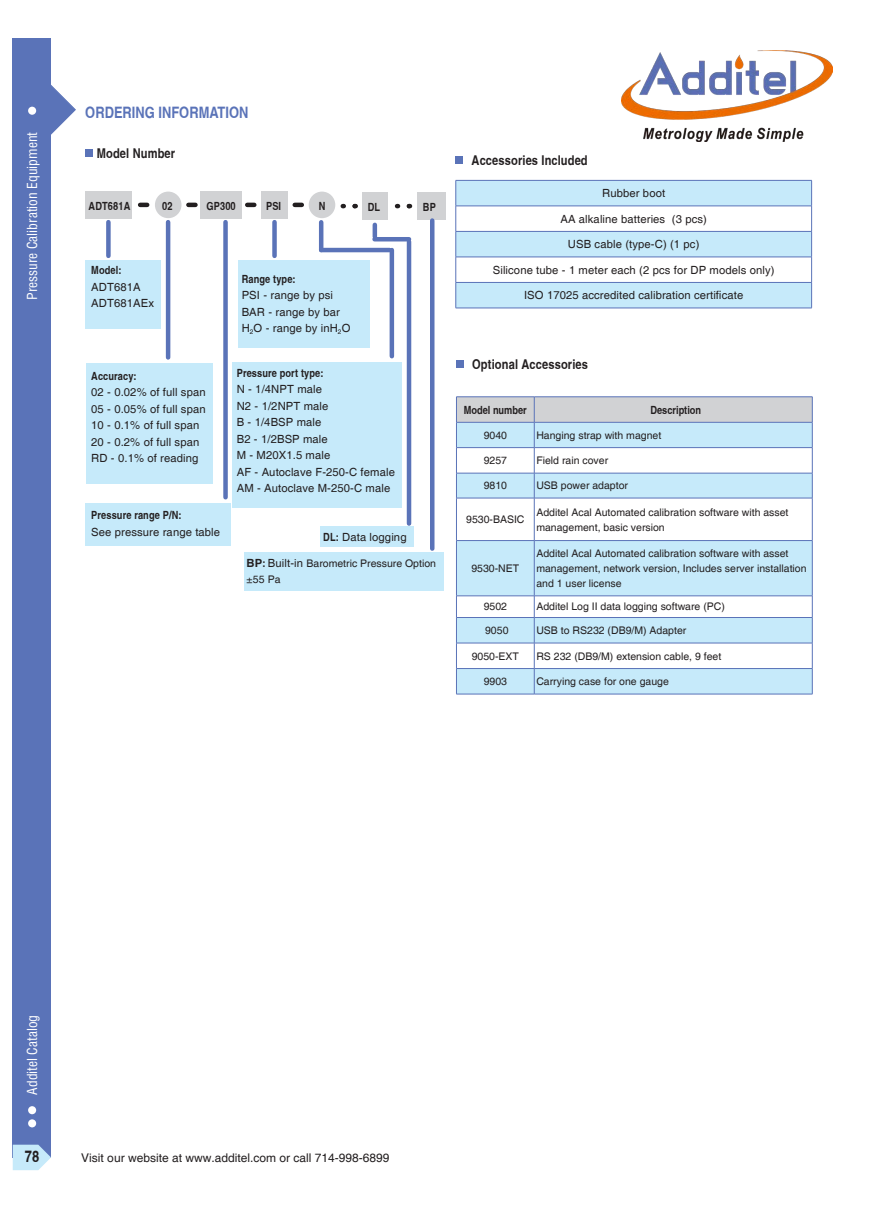
<style>
.page{position:relative;width:893px;height:1212px;background:#fff}
.page>*{position:absolute;margin:0;border:0;box-sizing:border-box;transform-origin:0 0}
.t1{font:700 condensed 15.75px "Helvetica";color:#5a73b8}
.t2{font:700 condensed 15.75px "Helvetica";color:#231f20}
.t3{font:700 condensed 13.5px "Helvetica";letter-spacing:.01em;color:#231f20}
.t4{font:condensed 13.5px "Helvetica";color:#fff}
.t5{font:12px "Helvetica";color:#231f20}
.t6{font:11.25px "Helvetica";letter-spacing:.01em;color:#231f20}
.t7{font:700 condensed 11.25px "Helvetica";letter-spacing:.01em;color:#231f20}
.t8{font:10.5px/15px "Helvetica";color:#231f20}
.s1{font-weight:700;font-stretch:condensed}
.s2{font-weight:700;font-size:11.25px}
.s3{font-weight:700;font-stretch:condensed;font-size:11.25px}
.s4{font-size:11.25px}
</style>
<div class="page">
<div style="left:13px;top:38px;width:38px;height:1119px;background:#5a73b8"></div>
<svg style="left:51px;top:85px;width:25px;height:50px"></svg>
<div style="left:28px;top:107px;width:8px;height:8px;background:#fff;border-radius:50%"></div>
<div style="left:28px;top:1119px;width:8px;height:8px;background:#fff;border-radius:50%"></div>
<div style="left:28px;top:1106px;width:8px;height:8px;background:#fff;border-radius:50%"></div>
<svg style="left:13px;top:1145px;width:38px;height:25px"></svg>
<img style="left:621px;top:51px;width:211px;height:90px">
<div style="left:456px;top:361px;width:7px;height:7px;background:#5a73b8"></div>
<div style="left:86px;top:260px;width:75px;height:69px;background:#c6eafa"></div>
<div style="left:86px;top:364px;width:127px;height:120px;background:#c6eafa"></div>
<div style="left:238px;top:260px;width:132px;height:88px;background:#c6eafa"></div>
<div style="left:232px;top:362px;width:170px;height:145px;background:#c6eafa"></div>
<div style="left:86px;top:503px;width:145px;height:43px;background:#c6eafa"></div>
<div style="left:85px;top:149px;width:7px;height:8px;background:#5a73b8"></div>
<div style="left:86px;top:191px;width:46px;height:27px;background:#d1d2d4"></div>
<div style="left:201px;top:191px;width:41px;height:27px;background:#d1d2d4"></div>
<div style="left:261px;top:191px;width:27px;height:27px;background:#d1d2d4"></div>
<div style="left:155px;top:192px;width:26px;height:26px;background:#d1d2d4;border-radius:50%"></div>
<div style="left:309px;top:192px;width:26px;height:26px;background:#d1d2d4;border-radius:50%"></div>
<div style="left:106px;top:222px;width:5px;height:34px;background:#5a73b8"></div>
<hr style="left:166px;top:222px;width:4px;height:135px;background:#5a73b8">
<div style="left:223px;top:222px;width:5px;height:275px;background:#5a73b8"></div>
<hr style="left:390px;top:250px;width:4px;height:106px;background:#5a73b8">
<div style="left:272px;top:222px;width:5px;height:34px;background:#5a73b8"></div>
<hr style="left:321px;top:248px;width:69px;height:4px;background:#5a73b8">
<hr style="left:319px;top:222px;width:4px;height:28px;background:#5a73b8">
<svg style="left:295px;top:203px;width:7px;height:4px"></svg>
<svg style="left:247px;top:203px;width:7px;height:4px"></svg>
<svg style="left:188px;top:203px;width:7px;height:4px"></svg>
<svg style="left:140px;top:203px;width:7px;height:4px"></svg>
<svg style="left:457px;top:499px;width:355px;height:97px;fill:#c6eafa"></svg>
<hr style="left:456px;top:396px;width:78px;height:1px;background:#5a73b8">
<hr style="left:534px;top:396px;width:278px;height:1px;background:#5a73b8">
<svg style="left:456px;top:397px;width:357px;height:101px"></svg>
<hr style="left:456px;top:498px;width:78px;height:1px;background:#5a73b8">
<hr style="left:456px;top:498px;width:1px;height:42px;background:#5a73b8">
<hr style="left:534px;top:498px;width:278px;height:1px;background:#5a73b8">
<hr style="left:534px;top:498px;width:1px;height:42px;background:#5a73b8">
<hr style="left:812px;top:498px;width:1px;height:42px;background:#5a73b8">
<hr style="left:456px;top:540px;width:78px;height:1px;background:#5a73b8">
<hr style="left:456px;top:541px;width:1px;height:55px;background:#5a73b8">
<hr style="left:534px;top:540px;width:278px;height:1px;background:#5a73b8">
<hr style="left:534px;top:541px;width:1px;height:55px;background:#5a73b8">
<hr style="left:812px;top:541px;width:1px;height:55px;background:#5a73b8">
<svg style="left:456px;top:596px;width:357px;height:98px"></svg>
<hr style="left:456px;top:694px;width:78px;height:1px;background:#5a73b8">
<hr style="left:534px;top:694px;width:278px;height:1px;background:#5a73b8">
<div style="left:456px;top:156px;width:7px;height:7px;background:#5a73b8"></div>
<svg style="left:456px;top:181px;width:355px;height:127px;fill:#c6eafa"></svg>
<hr style="left:456px;top:180px;width:356px;height:1px;background:#5a73b8">
<hr style="left:456px;top:206px;width:356px;height:1px;background:#5a73b8">
<hr style="left:456px;top:231px;width:356px;height:1px;background:#5a73b8">
<hr style="left:456px;top:257px;width:356px;height:1px;background:#5a73b8">
<hr style="left:456px;top:282px;width:356px;height:1px;background:#5a73b8">
<svg style="left:455px;top:181px;width:1px;height:127px"></svg>
<svg style="left:811px;top:181px;width:1px;height:127px"></svg>
<hr style="left:456px;top:308px;width:356px;height:1px;background:#5a73b8">
<div style="left:362px;top:193px;width:25px;height:27px;background:#d1d2d4"></div>
<div style="left:417px;top:193px;width:29px;height:27px;background:#d1d2d4"></div>
<svg style="left:343px;top:204px;width:13px;height:4px"></svg>
<svg style="left:397px;top:204px;width:13px;height:4px"></svg>
<hr style="left:373px;top:225px;width:4px;height:12px;background:#5a73b8">
<hr style="left:375px;top:237px;width:34px;height:4px;background:#5a73b8">
<hr style="left:407px;top:242px;width:4px;height:281px;background:#5a73b8">
<div style="left:320px;top:527px;width:93px;height:20px;background:#c6eafa"></div>
<hr style="left:430px;top:220px;width:4px;height:329px;background:#5a73b8">
<div style="left:244px;top:552px;width:199px;height:39px;background:#c6eafa"></div>
<p class="t4" style="left:24px;top:300px;width:169px;rotate:-90deg">Pressure Calibration Equipment</p>
<p class="t1" style="left:85px;top:103px;width:165px">ORDERING INFORMATION</p>
<p class="t3" style="left:97px;top:145px;width:80px">Model Number</p>
<p class="t7" style="left:162px;top:199px;width:12px">02</p>
<p class="t7" style="left:207px;top:199px;width:31px">GP300</p>
<p class="t7" style="left:266px;top:199px;width:17px">PSI</p>
<p class="t7" style="left:319px;top:199px;width:8px">N</p>
<p class="t7" style="left:89px;top:199px;width:43px">ADT681A</p>
<p class="t7" style="left:368px;top:200px;width:14px">DL</p>
<p class="t7" style="left:423px;top:200px;width:14px">BP</p>
<p class="t7" style="left:91px;top:264px;width:32px">Model:</p>
<p class="t6" style="left:91px;top:280px;width:51px">ADT681A</p>
<p class="t6" style="left:91px;top:297px;width:64px">ADT681AEx</p>
<p class="t7" style="left:91px;top:369px;width:47px">Accuracy:</p>
<p class="t6" style="left:91px;top:386px;width:116px">02 - 0.02% of full span</p>
<p class="t6" style="left:91px;top:402px;width:116px">05 - 0.05% of full span</p>
<p class="t6" style="left:91px;top:419px;width:110px">10 - 0.1% of full span</p>
<p class="t6" style="left:91px;top:435px;width:110px">20 - 0.2% of full span</p>
<p class="t6" style="left:91px;top:452px;width:109px">RD - 0.1% of reading</p>
<p class="t7" style="left:91px;top:508px;width:92px">Pressure range P/N:</p>
<p class="t6" style="left:91px;top:525px;width:130px">See pressure range table</p>
<p class="t7" style="left:242px;top:272px;width:56px">Range type:</p>
<p class="t6" style="left:242px;top:289px;width:93px">PSI - range by psi</p>
<p class="t6" style="left:242px;top:305px;width:100px">BAR - range by bar</p>
<p class="t6" style="left:242px;top:322px;width:110px">H<sub>2</sub>O - range by inH<sub>2</sub>O</p>
<p class="t7" style="left:237px;top:366px;width:88px">Pressure port type:</p>
<p class="t6" style="left:237px;top:382px;width:87px">N - 1/4NPT male</p>
<p class="t6" style="left:237px;top:399px;width:93px">N2 - 1/2NPT male</p>
<p class="t6" style="left:237px;top:416px;width:86px">B - 1/4BSP male</p>
<p class="t6" style="left:237px;top:432px;width:93px">B2 - 1/2BSP male</p>
<p class="t6" style="left:237px;top:449px;width:95px">M - M20X1.5 male</p>
<p class="t6" style="left:237px;top:465px;width:160px">AF - Autoclave F-250-C female</p>
<p class="t6" style="left:237px;top:482px;width:155px">AM - Autoclave M-250-C male</p>
<p class="t6" style="left:323px;top:530px;width:85px"><span class="s1">DL:</span> Data logging</p>
<p class="t8" style="left:247px;top:556px;width:191px"><span class="s2">BP</span><span class="s3">:</span> <span class="s4">Built-in</span> Barometric Pressure Option</p>
<p class="t8" style="left:247px;top:572px;width:36px">±55 Pa</p>
<p class="t3" style="left:471px;top:152px;width:118px">Accessories Included</p>
<p class="t6" style="left:602px;top:187px;width:65px">Rubber boot</p>
<p class="t6" style="left:560px;top:212px;width:148px">AA alkaline batteries (3 pcs)</p>
<p class="t6" style="left:568px;top:238px;width:133px">USB cable (type-C) (1 pc)</p>
<p class="t6" style="left:493px;top:263px;width:283px">Silicone tube - 1 meter each (2 pcs for DP models only)</p>
<p class="t6" style="left:524px;top:289px;width:221px">ISO 17025 accredited calibration certificate</p>
<p class="t3" style="left:472px;top:356px;width:117px">Optional Accessories</p>
<p class="t7" style="left:464px;top:403px;width:64px">Model number</p>
<p class="t7" style="left:650px;top:403px;width:52px">Description</p>
<p class="t8" style="left:484px;top:428px;width:25px">9040</p>
<p class="t8" style="left:536px;top:428px;width:126px">Hanging strap with magnet</p>
<p class="t8" style="left:484px;top:453px;width:25px">9257</p>
<p class="t8" style="left:536px;top:453px;width:73px">Field rain cover</p>
<p class="t8" style="left:484px;top:478px;width:25px">9810</p>
<p class="t8" style="left:536px;top:478px;width:93px">USB power adaptor</p>
<p class="t8" style="left:466px;top:512px;width:60px">9530-BASIC</p>
<p class="t8" style="left:536px;top:505px;width:254px">Additel Acal Automated calibration software with asset management, basic version</p>
<p class="t8" style="left:471px;top:561px;width:49px">9530-NET</p>
<p class="t8" style="left:536px;top:546px;width:272px">Additel Acal Automated calibration software with asset management, network version, Includes server installation and 1 user license</p>
<p class="t8" style="left:484px;top:600px;width:25px">9502</p>
<p class="t8" style="left:536px;top:600px;width:190px">Additel Log II data logging software (PC)</p>
<p class="t8" style="left:485px;top:623px;width:25px">9050</p>
<p class="t8" style="left:536px;top:623px;width:151px">USB to RS232 (DB9/M) Adapter</p>
<p class="t8" style="left:472px;top:649px;width:49px">9050-EXT</p>
<p class="t8" style="left:536px;top:649px;width:186px">RS 232 (DB9/M) extension cable, 9 feet</p>
<p class="t8" style="left:484px;top:674px;width:25px">9903</p>
<p class="t8" style="left:536px;top:674px;width:134px">Carrying case for one gauge</p>
<p class="t4" style="left:24px;top:1095px;width:81px;rotate:-90deg">Additel Catalog</p>
<h1 class="t2" style="left:25px;top:1147px;width:16px">78</h1>
<p class="t5" style="left:81px;top:1150px;width:310px">Visit our website at www.additel.com or call 714-998-6899</p>
</div>
